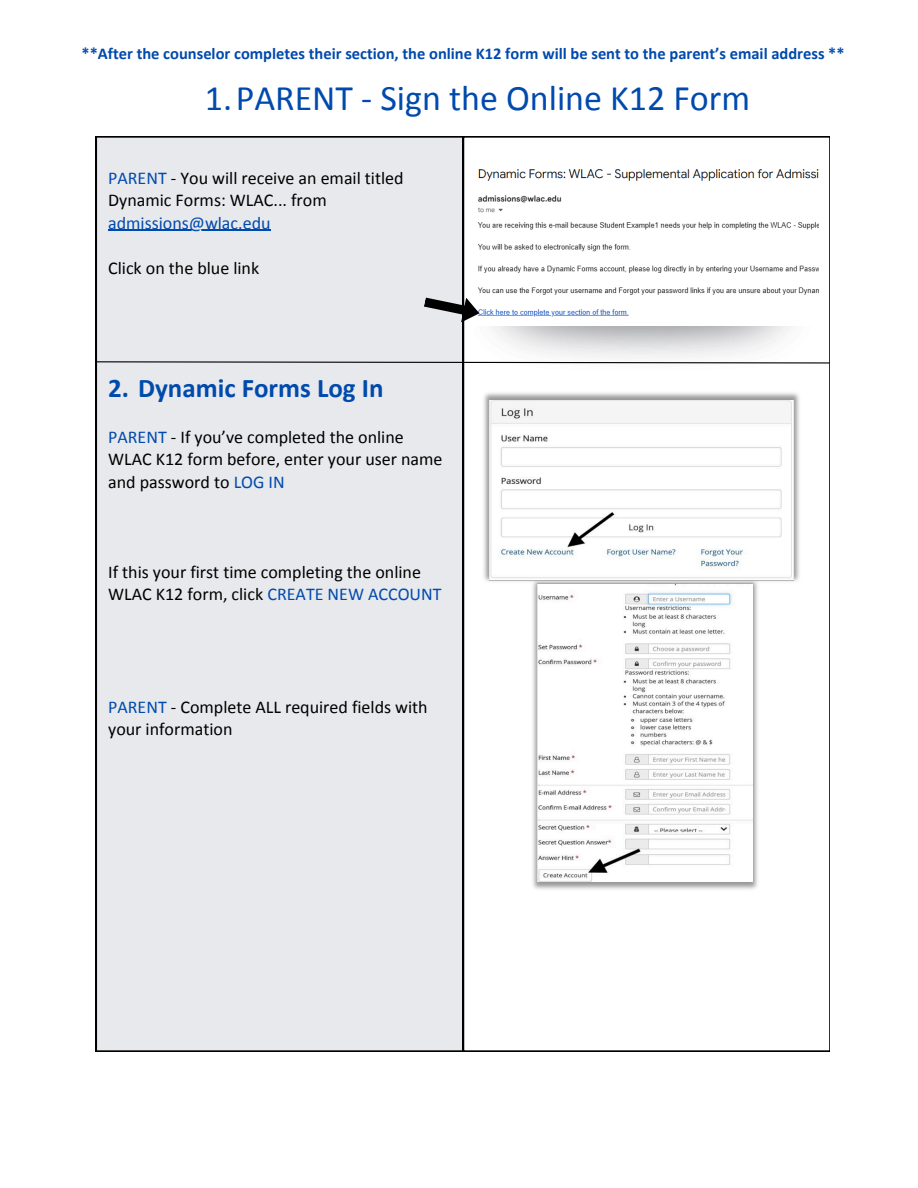
<style>
.page{position:relative;width:918px;height:1188px;background:#fff}
.page>*{position:absolute;margin:0;border:0;box-sizing:border-box;transform-origin:0 0}
.t1{font:36px "Calibri";color:#004aad}
.t2{font:700 27px "Calibri";color:#004aad}
.t3{font:18px/22.5px "Calibri";color:#000}
.t4{font:18px "Calibri";color:#004aad}
.t5{font:700 16.5px "Calibri";color:#004aad}
.s1{color:#004aad}
</style>
<div class="page">
<div style="left:96px;top:137px;width:367px;height:914px;background:#e7e9ec"></div>
<svg style="left:463px;top:137px;width:367px;height:914px"></svg>
<img style="left:474px;top:326px;width:344px;height:44px">
<svg style="left:95px;top:361px;width:735px;height:3px"></svg>
<img style="left:482px;top:391px;width:319px;height:500px">
<img style="left:474px;top:164px;width:344px;height:162px">
<hr style="left:108px;top:230px;width:163px;height:1px;background:#004aad">
<svg style="left:424px;top:298px;width:55px;height:24px"></svg>
<p class="t5" style="left:81px;top:46px;width:765px">**After the counselor completes their section, the online K12 form will be sent to the parent’s email address **</p>
<p class="t1" style="left:205px;top:83px;width:547px">1.PARENT - Sign the Online K12 Form</p>
<p class="t3" style="left:108px;top:168px;width:297px"><span class="s1">PARENT</span> - You will receive an email titled<br>Dynamic Forms: WLAC... from</p>
<p class="t4" style="left:108px;top:215px;width:164px">admissions@wlac.edu</p>
<p class="t3" style="left:108px;top:258px;width:153px">Click on the blue link</p>
<p class="t2" style="left:108px;top:377px;width:277px">2. Dynamic Forms Log In</p>
<p class="t3" style="left:108px;top:427px;width:336px"><span class="s1">PARENT</span> - If you’ve completed the online<br>WLAC K12 form before, enter your user name and password to <span class="s1">LOG IN</span></p>
<p class="t3" style="left:108px;top:562px;width:335px">If this your first time completing the online<br>WLAC K12 form, click <span class="s1">CREATE NEW ACCOUNT</span></p>
<p class="t3" style="left:108px;top:697px;width:321px"><span class="s1">PARENT</span> - Complete ALL required fields with your information</p>
</div>
